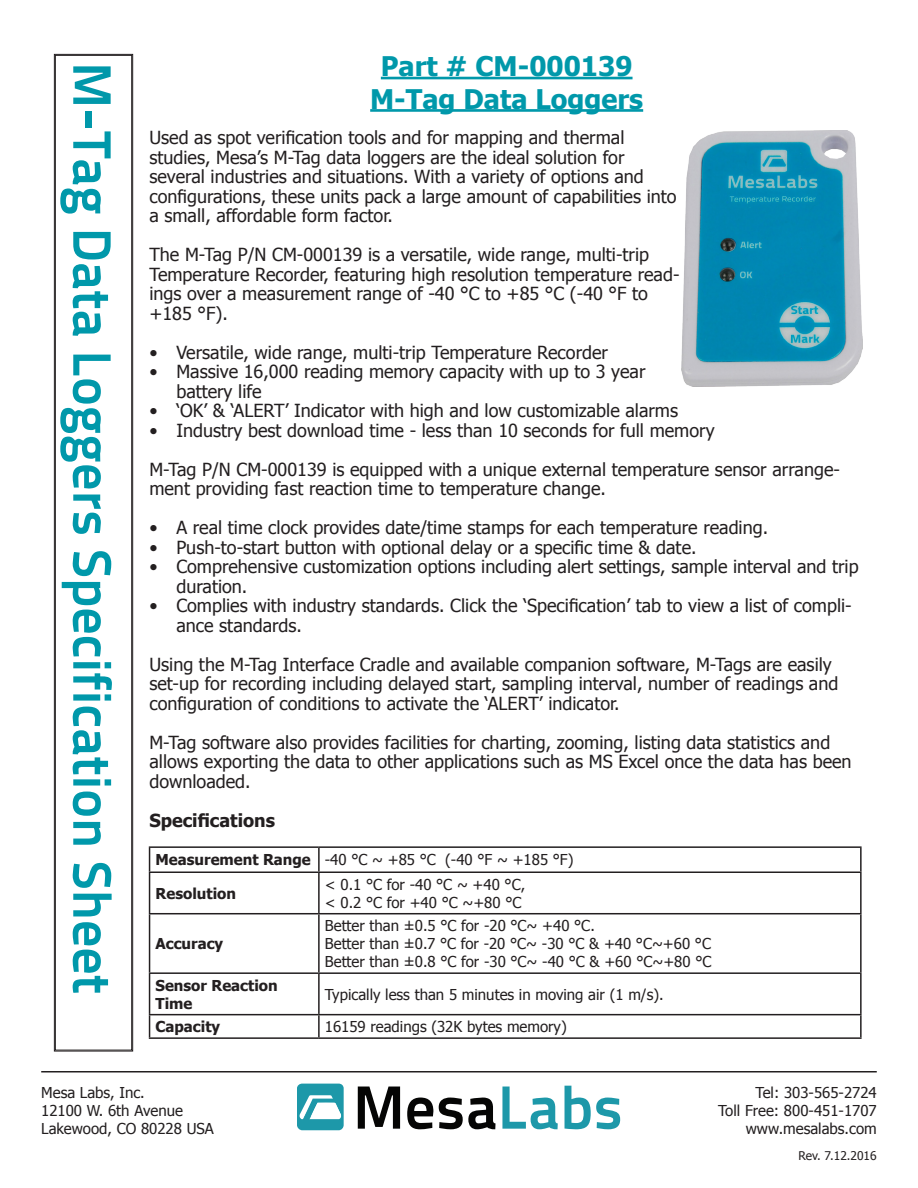
<style>
.page{position:relative;width:918px;height:1188px;background:#fff}
.page>*{position:absolute;margin:0;border:0;box-sizing:border-box;transform-origin:0 0}
.t1{font:700 54px "Titillium Text 22 L";color:#0098aa}
.t2{font:700 27px "Tahoma";color:#0098aa}
.t3{font:18px/19.5px "Tahoma";color:#231f20}
.t4{font:700 18px "Tahoma";color:#231f20}
.t5{font:15px "Tahoma";color:#231f20}
.t6{font:700 15px/18px "Tahoma";color:#231f20}
.t7{font:12px "Tahoma";color:#231f20}
</style>
<div class="page">
<hr style="left:41px;top:1071px;width:836px;height:1px;background:#231f20">
<svg style="left:54px;top:54px;width:79px;height:998px"></svg>
<div style="left:55px;top:55px;width:77px;height:995px;border:1px solid #231f20"></div>
<hr style="left:381px;top:77px;width:252px;height:2px;background:#0098aa">
<hr style="left:370px;top:109px;width:273px;height:3px;background:#0098aa">
<div style="left:297px;top:1084px;width:47px;height:46px;background:#1d98a9;border-radius:5px"></div>
<svg style="left:299px;top:1095px;width:42px;height:25px"></svg>
<svg style="left:358px;top:1087px;width:42px;height:42px"></svg>
<svg style="left:407px;top:1098px;width:26px;height:31px"></svg>
<svg style="left:439px;top:1098px;width:57px;height:31px"></svg>
<svg style="left:502px;top:1087px;width:56px;height:42px"></svg>
<svg style="left:565px;top:1086px;width:55px;height:43px"></svg>
<hr style="left:149px;top:846px;width:170px;height:2px;background:#231f20">
<svg style="left:149px;top:848px;width:1px;height:24px"></svg>
<hr style="left:319px;top:846px;width:543px;height:2px;background:#231f20">
<hr style="left:318px;top:848px;width:2px;height:24px;background:#231f20">
<hr style="left:860px;top:848px;width:2px;height:24px;background:#231f20">
<hr style="left:149px;top:872px;width:170px;height:1px;background:#231f20">
<hr style="left:149px;top:873px;width:1px;height:40px;background:#231f20">
<hr style="left:319px;top:872px;width:543px;height:1px;background:#231f20">
<hr style="left:318px;top:873px;width:2px;height:40px;background:#231f20">
<hr style="left:860px;top:873px;width:2px;height:40px;background:#231f20">
<hr style="left:149px;top:913px;width:170px;height:1px;background:#231f20">
<hr style="left:149px;top:914px;width:1px;height:58px;background:#231f20">
<hr style="left:319px;top:913px;width:543px;height:1px;background:#231f20">
<hr style="left:318px;top:914px;width:2px;height:58px;background:#231f20">
<hr style="left:860px;top:914px;width:2px;height:58px;background:#231f20">
<hr style="left:149px;top:972px;width:170px;height:2px;background:#231f20">
<hr style="left:149px;top:974px;width:1px;height:40px;background:#231f20">
<hr style="left:319px;top:972px;width:543px;height:2px;background:#231f20">
<hr style="left:318px;top:974px;width:2px;height:40px;background:#231f20">
<hr style="left:860px;top:974px;width:2px;height:40px;background:#231f20">
<hr style="left:149px;top:1014px;width:170px;height:1px;background:#231f20">
<svg style="left:149px;top:1015px;width:1px;height:22px"></svg>
<hr style="left:319px;top:1014px;width:543px;height:1px;background:#231f20">
<hr style="left:318px;top:1015px;width:2px;height:22px;background:#231f20">
<hr style="left:860px;top:1015px;width:2px;height:22px;background:#231f20">
<hr style="left:149px;top:1037px;width:170px;height:2px;background:#231f20">
<hr style="left:319px;top:1037px;width:543px;height:2px;background:#231f20">
<img style="left:682px;top:131px;width:180px;height:256px">
<p class="t1" style="left:134px;top:62px;width:933px;rotate:90deg">M-Tag Data Loggers Specification Sheet</p>
<p class="t2" style="left:381px;top:47px;width:253px">Part # CM-000139</p>
<p class="t2" style="left:370px;top:80px;width:274px">M-Tag Data Loggers</p>
<p class="t3" style="left:149px;top:127px;width:477px">Used as spot verification tools and for mapping and thermal</p>
<p class="t3" style="left:149px;top:147px;width:477px">studies, Mesa’s M-Tag data loggers are the ideal solution for</p>
<p class="t3" style="left:149px;top:166px;width:529px">several industries and situations. With a variety of options and configurations, these units pack a large amount of capabilities into a small, affordable form factor.</p>
<p class="t3" style="left:149px;top:244px;width:501px">The M-Tag P/N CM-000139 is a versatile, wide range, multi-trip</p>
<p class="t3" style="left:149px;top:264px;width:532px">Temperature Recorder, featuring high resolution temperature read&shy;ings over a measurement range of -40 °C to +85 °C (-40 °F to +185 °F).</p>
<p class="t3" style="left:149px;top:342px;width:460px">• Versatile, wide range, multi-trip Temperature Recorder</p>
<p class="t3" style="left:176px;top:361px;width:471px;text-indent:-27px">• Massive 16,000 reading memory capacity with up to 3 year battery life</p>
<p class="t3" style="left:149px;top:400px;width:530px">• ‘OK’ &amp; ‘ALERT’ Indicator with high and low customizable alarms</p>
<p class="t3" style="left:149px;top:420px;width:567px">• Industry best download time - less than 10 seconds for full memory</p>
<p class="t3" style="left:149px;top:459px;width:692px">M-Tag P/N CM-000139 is equipped with a unique external temperature sensor arrange&shy;ment providing fast reaction time to temperature change.</p>
<p class="t3" style="left:149px;top:517px;width:620px">• A real time clock provides date/time stamps for each temperature reading.</p>
<p class="t3" style="left:149px;top:537px;width:549px">• Push-to-start button with optional delay or a specific time &amp; date.</p>
<p class="t3" style="left:176px;top:556px;width:684px;text-indent:-27px">• Comprehensive customization options including alert settings, sample interval and trip duration.</p>
<p class="t3" style="left:176px;top:595px;width:677px;text-indent:-27px">• Complies with industry standards. Click the ‘Specification’ tab to view a list of compli&shy;ance standards.</p>
<p class="t3" style="left:149px;top:654px;width:691px">Using the M-Tag Interface Cradle and available companion software, M-Tags are easily set-up for recording including delayed start, sampling interval, number of readings and configuration of conditions to activate the ‘ALERT’ indicator.</p>
<p class="t3" style="left:149px;top:732px;width:704px">M-Tag software also provides facilities for charting, zooming, listing data statistics and allows exporting the data to other applications such as MS Excel once the data has been downloaded.</p>
<p class="t4" style="left:149px;top:808px;width:127px">Specifications</p>
<p class="t6" style="left:156px;top:850px;width:157px">Measurement Range</p>
<p class="t5" style="left:325px;top:850px;width:250px">-40 °C ~ +85 °C (-40 °F ~ +185 °F)</p>
<p class="t6" style="left:156px;top:883px;width:82px">Resolution</p>
<p class="t5" style="left:325px;top:874px;width:202px">&lt; 0.1 °C for -40 °C ~ +40 °C,</p>
<p class="t5" style="left:325px;top:892px;width:198px">&lt; 0.2 °C for +40 °C ~+80 °C</p>
<p class="t6" style="left:156px;top:934px;width:69px">Accuracy</p>
<p class="t5" style="left:325px;top:916px;width:271px">Better than ±0.5 °C for -20 °C~ +40 °C.</p>
<p class="t5" style="left:325px;top:934px;width:388px">Better than ±0.7 °C for -20 °C~ -30 °C &amp; +40 °C~+60 °C</p>
<p class="t5" style="left:325px;top:952px;width:388px">Better than ±0.8 °C for -30 °C~ -40 °C &amp; +60 °C~+80 °C</p>
<p class="t6" style="left:156px;top:975px;width:124px">Sensor Reaction<br>Time</p>
<p class="t5" style="left:325px;top:984px;width:340px">Typically less than 5 minutes in moving air (1 m/s).</p>
<p class="t6" style="left:156px;top:1017px;width:66px">Capacity</p>
<p class="t5" style="left:325px;top:1017px;width:243px">16159 readings (32K bytes memory)</p>
<p class="t5" style="left:41px;top:1082px;width:105px">Mesa Labs, Inc.</p>
<p class="t5" style="left:41px;top:1100px;width:143px">12100 W. 6th Avenue</p>
<p class="t5" style="left:41px;top:1118px;width:174px">Lakewood, CO 80228 USA</p>
<p class="t5" style="left:755px;top:1082px;width:123px">Tel: 303-565-2724</p>
<p class="t5" style="left:718px;top:1100px;width:160px">Toll Free: 800-451-1707</p>
<p class="t5" style="left:746px;top:1118px;width:133px">www.mesalabs.com</p>
<p class="t7" style="left:799px;top:1147px;width:80px">Rev. 7.12.2016</p>
</div>
